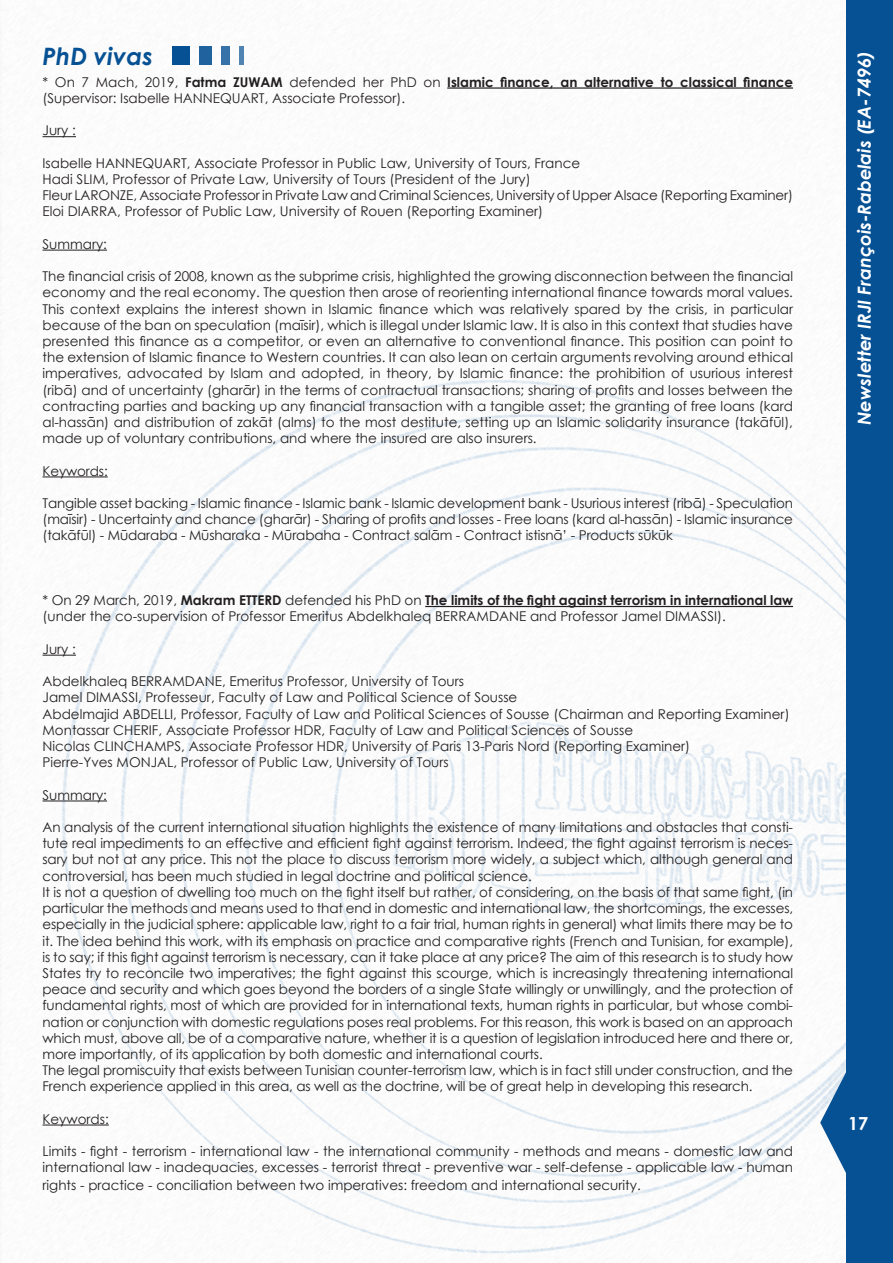
<style>
.page{position:relative;width:893px;height:1263px;background:#fff}
.page>*{position:absolute;margin:0;border:0;box-sizing:border-box;transform-origin:0 0}
.t1{font:italic 700 24px "Century Gothic";color:#065194}
.t2{font:italic 700 18px "Century Gothic";color:#fff}
.t3{font:700 18px "Century Gothic";color:#fff}
.t4{font:13.5px/16.2px "Century Gothic";color:#231f20}
.s1{font-weight:700}
</style>
<div class="page">
<img style="left:42px;top:46px;width:804px;height:1208px">
<img style="left:0;top:112px;width:2px;height:1123px">
<div style="left:846px;top:0;width:47px;height:1263px;background:#065194"></div>
<svg style="left:820px;top:1071px;width:26px;height:103px"></svg>
<hr style="left:447px;top:87px;width:346px;height:2px;background:#231f20">
<hr style="left:43px;top:136px;width:33px;height:1px;background:#231f20">
<hr style="left:43px;top:250px;width:64px;height:1px;background:#231f20">
<hr style="left:43px;top:476px;width:65px;height:1px;background:#231f20">
<hr style="left:425px;top:606px;width:368px;height:1px;background:#231f20">
<hr style="left:43px;top:655px;width:33px;height:1px;background:#231f20">
<hr style="left:43px;top:800px;width:64px;height:1px;background:#231f20">
<hr style="left:43px;top:1124px;width:66px;height:1px;background:#231f20">
<div style="left:172px;top:47px;width:17px;height:18px;background:#065194"></div>
<div style="left:199px;top:47px;width:13px;height:18px;background:#1e629e"></div>
<div style="left:221px;top:47px;width:9px;height:18px;background:#3773a8"></div>
<hr style="left:239px;top:47px;width:4px;height:18px;background:#4f84b3">
<p class="t1" style="left:43px;top:38px;width:112px">PhD vivas</p>
<p class="t4" style="left:43px;top:74px;width:752px">* On 7 Mach, 2019, <span class="s1">Fatma ZUWAM</span> defended her PhD on <span class="s1">Islamic finance, an alternative to classical finance </span>(Supervisor: Isabelle HANNEQUART, Associate Professor).</p>
<p class="t4" style="left:43px;top:122px;width:35px">Jury :</p>
<p class="t4" style="left:43px;top:155px;width:539px">Isabelle HANNEQUART, Associate Professor in Public Law, University of Tours, France</p>
<p class="t4" style="left:43px;top:171px;width:490px">Hadi SLIM, Professor of Private Law, University of Tours (President of the Jury)</p>
<p class="t4" style="left:43px;top:187px;width:752px">Fleur LARONZE, Associate Professor in Private Law and Criminal Sciences, University of Upper Alsace (Reporting Examiner)</p>
<p class="t4" style="left:43px;top:203px;width:502px">Eloi DIARRA, Professor of Public Law, University of Rouen (Reporting Examiner)</p>
<p class="t4" style="left:43px;top:236px;width:66px">Summary:</p>
<p class="t4" style="left:43px;top:268px;width:752px;text-align:justify">The financial crisis of 2008, known as the subprime crisis, highlighted the growing disconnection between the financial economy and the real economy. The question then arose of reorienting international finance towards moral values.<br>This context explains the interest shown in Islamic finance which was relatively spared by the crisis, in particular because of the ban on speculation (maīsir), which is illegal under Islamic law. It is also in this context that studies have presented this finance as a competitor, or even an alternative to conventional finance. This position can point to the extension of Islamic finance to Western countries. It can also lean on certain arguments revolving around ethical imperatives, advocated by Islam and adopted, in theory, by Islamic finance: the prohibition of usurious interest (ribā) and of uncertainty (gharār) in the terms of contractual transactions; sharing of profits and losses between the contracting parties and backing up any financial transaction with a tangible asset; the granting of free loans (kard al-hassān) and distribution of zakāt (alms) to the most destitute, setting up an Islamic solidarity insurance (takāfūl), made up of voluntary contributions, and where the insured are also insurers.</p>
<p class="t4" style="left:43px;top:462px;width:67px">Keywords:</p>
<p class="t4" style="left:43px;top:495px;width:752px;text-align:justify">Tangible asset backing - Islamic finance - Islamic bank - Islamic development bank - Usurious interest (ribā) - Speculation (maīsir) - Uncertainty and chance (gharār) - Sharing of profits and losses - Free loans (kard al-hassān) - Islamic insurance (takāfūl) - Mūdaraba - Mūsharaka - Mūrabaha - Contract salām - Contract istisnā’ - Products sūkūk</p>
<p class="t4" style="left:43px;top:592px;width:752px">* On 29 March, 2019, <span class="s1">Makram ETTERD</span> defended his PhD on <span class="s1">The limits of the fight against terrorism in international law </span>(under the co-supervision of Professor Emeritus Abdelkhaleq BERRAMDANE and Professor Jamel DIMASSI).</p>
<p class="t4" style="left:43px;top:641px;width:35px">Jury :</p>
<p class="t4" style="left:43px;top:673px;width:423px">Abdelkhaleq BERRAMDANE, Emeritus Professor, University of Tours</p>
<p class="t4" style="left:43px;top:689px;width:476px">Jamel DIMASSI, Professeur, Faculty of Law and Political Science of Sousse</p>
<p class="t4" style="left:43px;top:705px;width:749px">Abdelmajid ABDELLI, Professor, Faculty of Law and Political Sciences of Sousse (Chairman and Reporting Examiner)</p>
<p class="t4" style="left:43px;top:722px;width:592px">Montassar CHERIF, Associate Professor HDR, Faculty of Law and Political Sciences of Sousse</p>
<p class="t4" style="left:43px;top:738px;width:649px">Nicolas CLINCHAMPS, Associate Professor HDR, University of Paris 13-Paris Nord (Reporting Examiner)</p>
<p class="t4" style="left:43px;top:754px;width:408px">Pierre-Yves MONJAL, Professor of Public Law, University of Tours</p>
<p class="t4" style="left:43px;top:786px;width:66px">Summary:</p>
<p class="t4" style="left:43px;top:819px;width:752px;text-align:justify">An analysis of the current international situation highlights the existence of many limitations and obstacles that consti&shy;tute real impediments to an effective and efficient fight against terrorism. Indeed, the fight against terrorism is neces&shy;sary but not at any price. This not the place to discuss terrorism more widely, a subject which, although general and controversial, has been much studied in legal doctrine and political science.</p>
<p class="t4" style="left:43px;top:884px;width:752px;text-align:justify">It is not a question of dwelling too much on the fight itself but rather, of considering, on the basis of that same fight, (in particular the methods and means used to that end in domestic and international law, the shortcomings, the excesses, especially in the judicial sphere: applicable law, right to a fair trial, human rights in general) what limits there may be to it. The idea behind this work, with its emphasis on practice and comparative rights (French and Tunisian, for example), is to say; if this fight against terrorism is necessary, can it take place at any price? The aim of this research is to study how States try to reconcile two imperatives; the fight against this scourge, which is increasingly threatening international peace and security and which goes beyond the borders of a single State willingly or unwillingly, and the protection of fundamental rights, most of which are provided for in international texts, human rights in particular, but whose combi&shy;nation or conjunction with domestic regulations poses real problems. For this reason, this work is based on an approach which must, above all, be of a comparative nature, whether it is a question of legislation introduced here and there or, more importantly, of its application by both domestic and international courts.</p>
<p class="t4" style="left:43px;top:1062px;width:752px">The legal promiscuity that exists between Tunisian counter-terrorism law, which is in fact still under construction, and the<br>French experience applied in this area, as well as the doctrine, will be of great help in developing this research.</p>
<p class="t4" style="left:43px;top:1110px;width:68px">Keywords:</p>
<p class="t4" style="left:43px;top:1143px;width:752px">Limits - fight - terrorism - international law - the international community - methods and means - domestic law and international law - inadequacies, excesses - terrorist threat - preventive war - self-defense - applicable law - human</p>
<p class="t4" style="left:43px;top:1177px;width:600px">rights - practice - conciliation between two imperatives: freedom and international security.</p>
<h2 class="t2" style="left:850px;top:425px;width:377px;rotate:-90deg">Newsletter IRJI François-Rabelais (EA-7496)</h2>
<p class="t3" style="left:848px;top:1110px;width:22px">17</p>
</div>
